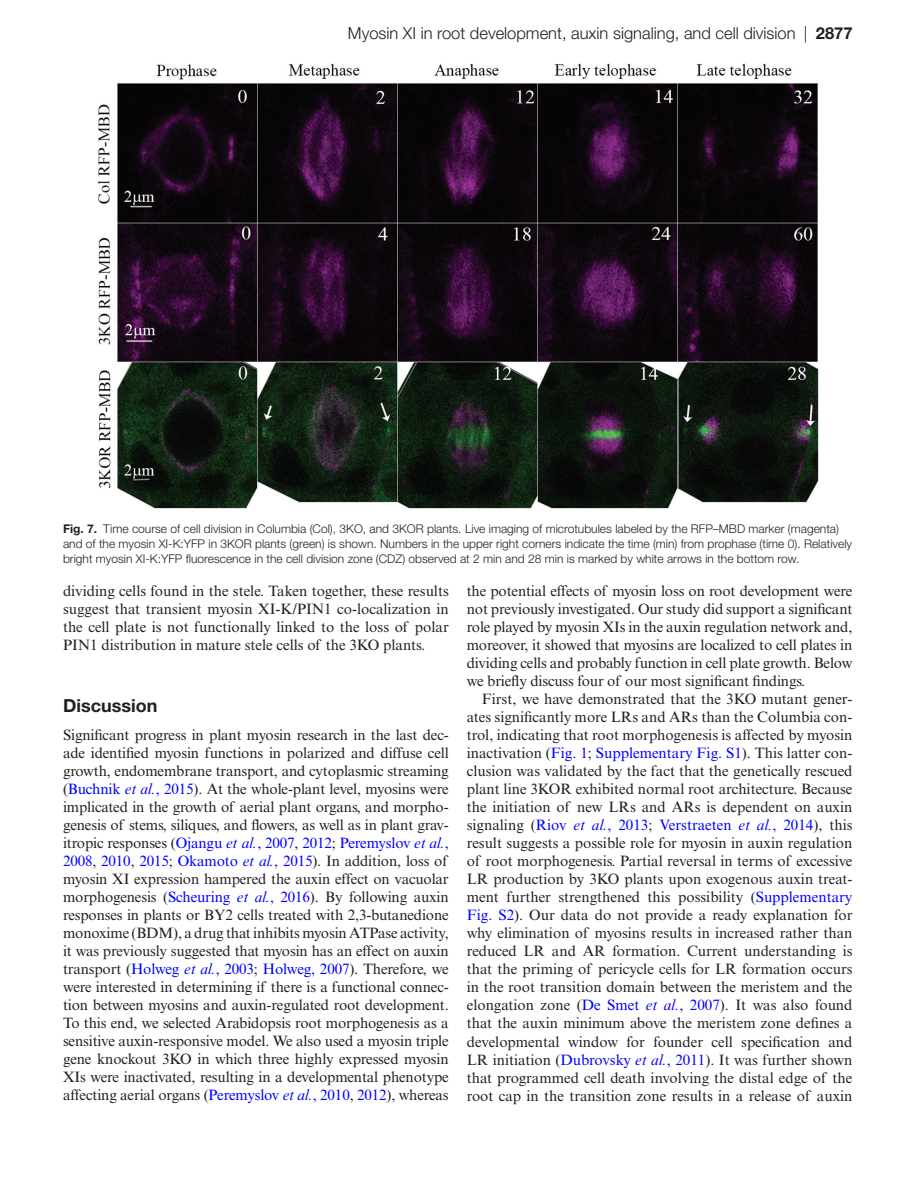
<style>
.page{position:relative;width:919px;height:1187px;background:#fff}
.page>*{position:absolute;margin:0;border:0;box-sizing:border-box;transform-origin:0 0}
.t1{font:700 18px "Helvetica Neue LT Std";color:#231f20}
.t2{font:300 16.5px "Helvetica Neue LT Std";color:#231f20}
.t3{font:15px/18px "Times New Roman MT Std";letter-spacing:-.01em;color:#231f20;text-align:justify}
.t4{font:300 12px/15px "Helvetica Neue LT Std";color:#231f20}
.s1{font-weight:700}
.s2{color:#00f}
.s3{font-style:italic;color:#00f}
</style>
<div class="page">
<img style="left:97px;top:63px;width:721px;height:446px">
<p class="t2" style="left:348px;top:23px;width:506px">Myosin XI in root development, auxin signaling, and cell division | <span class="s1">2877</span></p>
<p class="t4" style="left:63px;top:521px;width:790px"><span class="s1">Fig. 7.</span> Time course of cell division in Columbia (Col), 3KO, and 3KOR plants. Live imaging of microtubules labeled by the RFP–MBD marker (magenta) and of the myosin XI-K:YFP in 3KOR plants (green) is shown. Numbers in the upper right corners indicate the time (min) from prophase (time 0). Relatively bright myosin XI-K:YFP fluorescence in the cell division zone (CDZ) observed at 2 min and 28 min is marked by white arrows in the bottom row.</p>
<p class="t3" style="left:63px;top:582px;width:387px">dividing cells found in the stele. Taken together, these results suggest that transient myosin XI-K/PIN1 co-localization in the cell plate is not functionally linked to the loss of polar PIN1 distribution in mature stele cells of the 3KO plants.</p>
<p class="t1" style="left:63px;top:694px;width:96px">Discussion</p>
<p class="t3" style="left:63px;top:725px;width:387px">Significant progress in plant myosin research in the last dec&shy;ade identified myosin functions in polarized and diffuse cell growth, endomembrane transport, and cytoplasmic streaming (<span class="s2">Buchnik</span> <span class="s3">et al.</span><span class="s2">, 2015</span>). At the whole-plant level, myosins were implicated in the growth of aerial plant organs, and morpho&shy;genesis of stems, siliques, and flowers, as well as in plant grav&shy;itropic responses (<span class="s2">Ojangu</span> <span class="s3">et al.</span><span class="s2">, 2007</span>, <span class="s2">2012</span>; <span class="s2">Peremyslov</span> <span class="s3">et al.</span><span class="s2">, 2008</span>, <span class="s2">2010</span>, <span class="s2">2015</span>; <span class="s2">Okamoto</span> <span class="s3">et al.</span><span class="s2">, 2015</span>). In addition, loss of myosin XI expression hampered the auxin effect on vacuolar morphogenesis (<span class="s2">Scheuring</span> <span class="s3">et al.</span><span class="s2">, 2016</span>). By following auxin responses in plants or BY2 cells treated with 2,3-butanedione monoxime (BDM), a drug that inhibits myosin ATPase activity, it was previously suggested that myosin has an effect on auxin transport (<span class="s2">Holweg</span> <span class="s3">et al.</span><span class="s2">, 2003</span>; <span class="s2">Holweg, 2007</span>). Therefore, we were interested in determining if there is a functional connec&shy;tion between myosins and auxin-regulated root development.<br>To this end, we selected Arabidopsis root morphogenesis as a sensitive auxin-responsive model. We also used a myosin triple gene knockout 3KO in which three highly expressed myosin XIs were inactivated, resulting in a developmental phenotype affecting aerial organs (<span class="s2">Peremyslov</span> <span class="s3">et al.</span><span class="s2">, 2010</span>, <span class="s2">2012</span>), whereas</p>
<p class="t3" style="left:466px;top:582px;width:387px">the potential effects of myosin loss on root development were not previously investigated. Our study did support a significant role played by myosin XIs in the auxin regulation network and, moreover, it showed that myosins are localized to cell plates in dividing cells and probably function in cell plate growth. Below we briefly discuss four of our most significant findings.</p>
<p class="t3" style="left:466px;top:690px;width:387px;text-indent:15px">First, we have demonstrated that the 3KO mutant gener&shy;ates significantly more LRs and ARs than the Columbia con&shy;trol, indicating that root morphogenesis is affected by myosin inactivation (<span class="s2">Fig. 1</span>; <span class="s2">Supplementary Fig. S1</span>). This latter con&shy;clusion was validated by the fact that the genetically rescued plant line 3KOR exhibited normal root architecture. Because the initiation of new LRs and ARs is dependent on auxin signaling (<span class="s2">Riov</span> <span class="s3">et al.</span><span class="s2">, 2013</span>; <span class="s2">Verstraeten</span> <span class="s3">et al.</span><span class="s2">, 2014</span>), this result suggests a possible role for myosin in auxin regulation of root morphogenesis. Partial reversal in terms of excessive LR production by 3KO plants upon exogenous auxin treat&shy;ment further strengthened this possibility (<span class="s2">Supplementary Fig. S2</span>). Our data do not provide a ready explanation for why elimination of myosins results in increased rather than reduced LR and AR formation. Current understanding is that the priming of pericycle cells for LR formation occurs in the root transition domain between the meristem and the elongation zone (<span class="s2">De Smet</span> <span class="s3">et al.</span><span class="s2">, 2007</span>). It was also found that the auxin minimum above the meristem zone defines a developmental window for founder cell specification and LR initiation (<span class="s2">Dubrovsky</span> <span class="s3">et al.</span><span class="s2">, 2011</span>). It was further shown that programmed cell death involving the distal edge of the root cap in the transition zone results in a release of auxin</p>
</div>
